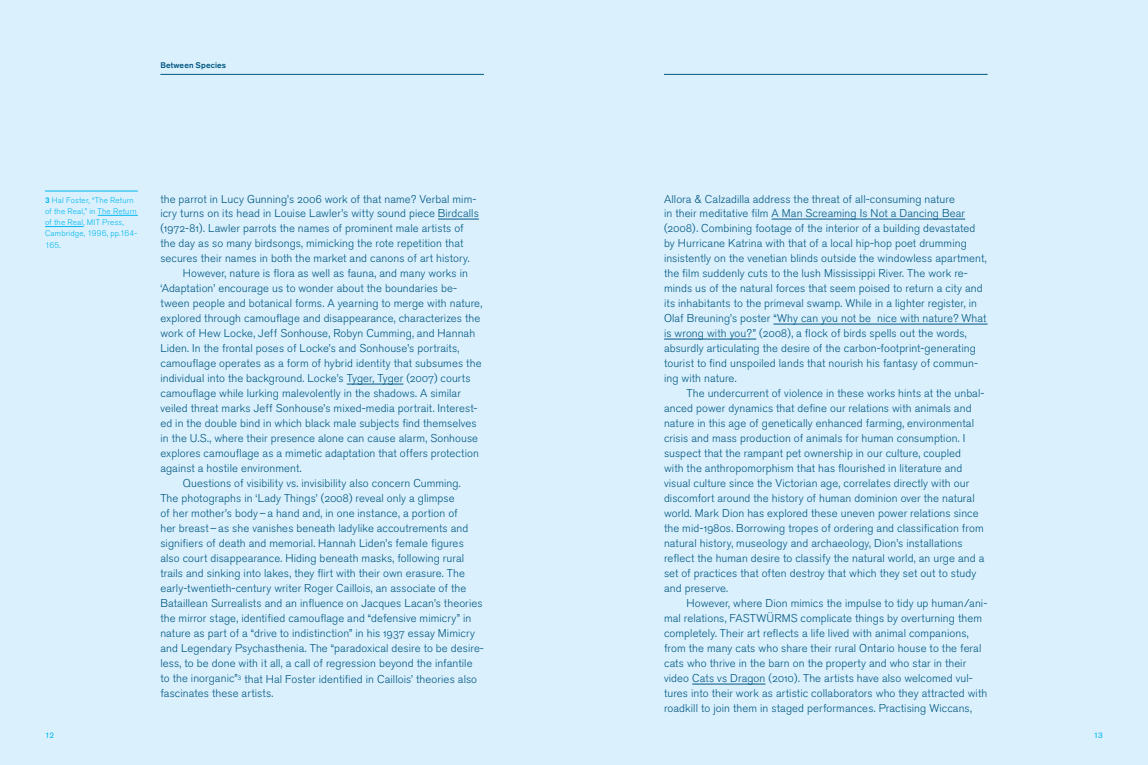
<style>
.page{position:relative;width:1148px;height:765px;background:#fff}
.page>*{position:absolute;margin:0;border:0;box-sizing:border-box;transform-origin:0 0}
.t1{font:11.25px/15px "Akzidenz Grotesk BE Light Os F";letter-spacing:.01em;color:#005581}
.t2{font:300 8.12px/11.2px "Akzidenz Grotesk BE";letter-spacing:.02em;color:#00b6f1}
.t3{font:500 8.12px "Akzidenz Grotesk BE";letter-spacing:.015em;color:#005581}
.t4{font:8.12px "Akzidenz Grotesk BE";color:#00b6f1}
.s1{font-weight:500}
.s2{font-family:"Akzidenz Grotesk BE Light Os F";font-weight:400}
</style>
<div class="page">
<div style="left:0;top:0;width:574px;height:765px;background:#daf1fd"></div>
<div style="left:574px;top:0;width:574px;height:765px;background:#daf1fd"></div>
<hr style="left:438px;top:219px;width:41px;height:1px;background:#005581">
<hr style="left:347px;top:384px;width:56px;height:1px;background:#005581">
<hr style="left:771px;top:219px;width:194px;height:1px;background:#005581">
<hr style="left:773px;top:324px;width:214px;height:1px;background:#005581">
<hr style="left:664px;top:339px;width:92px;height:1px;background:#005581">
<hr style="left:692px;top:684px;width:73px;height:1px;background:#005581">
<hr style="left:98px;top:215px;width:40px;height:1px;background:#00b6f1">
<hr style="left:45px;top:226px;width:38px;height:1px;background:#00b6f1">
<hr style="left:45px;top:191px;width:93px;height:1px;background:#00b6f1">
<hr style="left:160px;top:74px;width:324px;height:1px;background:#005581">
<hr style="left:664px;top:74px;width:323px;height:1px;background:#005581">
<p class="t3" style="left:160px;top:60px;width:67px">Between Species</p>
<p class="t2" style="left:45px;top:194px;width:94px"><span class="s1">3</span> Hal Foster, “The Return of the Real,” in <span class="s2">The Return of the Real</span>, MIT Press,<br>Cambridge, 1996, pp.164-<br>165.</p>
<p class="t1" style="left:160px;top:191px;width:317px">the parrot in Lucy Gunning’s 2006 work of that name? Verbal mim-</p>
<p class="t1" style="left:160px;top:206px;width:320px">icry turns on its head in Louise Lawler’s witty sound piece Birdcalls</p>
<p class="t1" style="left:160px;top:221px;width:305px">(1972-81). Lawler parrots the names of prominent male artists of</p>
<p class="t1" style="left:160px;top:236px;width:304px">the day as so many birdsongs, mimicking the rote repetition that</p>
<p class="t1" style="left:160px;top:251px;width:311px">secures their names in both the market and canons of art history.</p>
<p class="t1" style="left:183px;top:266px;width:286px">However, nature is flora as well as fauna, and many works in</p>
<p class="t1" style="left:160px;top:281px;width:298px">‘Adaptation’ encourage us to wonder about the boundaries be-</p>
<p class="t1" style="left:160px;top:296px;width:323px">tween people and botanical forms. A yearning to merge with nature,</p>
<p class="t1" style="left:160px;top:311px;width:321px">explored through camouflage and disappearance, characterizes the</p>
<p class="t1" style="left:160px;top:326px;width:316px">work of Hew Locke, Jeff Sonhouse, Robyn Cumming, and Hannah</p>
<p class="t1" style="left:160px;top:341px;width:301px">Liden. In the frontal poses of Locke’s and Sonhouse’s portraits,</p>
<p class="t1" style="left:160px;top:356px;width:323px">camouflage operates as a form of hybrid identity that subsumes the</p>
<p class="t1" style="left:160px;top:371px;width:312px">individual into the background. Locke’s Tyger, Tyger (2007) courts</p>
<p class="t1" style="left:160px;top:386px;width:302px">camouflage while lurking malevolently in the shadows. A similar</p>
<p class="t1" style="left:160px;top:401px;width:319px">veiled threat marks Jeff Sonhouse’s mixed-media portrait. Interest-</p>
<p class="t1" style="left:160px;top:416px;width:318px">ed in the double bind in which black male subjects find themselves</p>
<p class="t1" style="left:160px;top:431px;width:319px">in the U.S., where their presence alone can cause alarm, Sonhouse</p>
<p class="t1" style="left:160px;top:446px;width:320px">explores camouflage as a mimetic adaptation that offers protection</p>
<p class="t1" style="left:160px;top:461px;width:143px">against a hostile environment.</p>
<p class="t1" style="left:183px;top:476px;width:279px">Questions of visibility vs. invisibility also concern Cumming.</p>
<p class="t1" style="left:160px;top:491px;width:296px">The photographs in ‘Lady Things’ (2008) reveal only a glimpse</p>
<p class="t1" style="left:160px;top:506px;width:299px">of her mother’s body–a hand and, in one instance, a portion of</p>
<p class="t1" style="left:160px;top:521px;width:309px">her breast–as she vanishes beneath ladylike accoutrements and</p>
<p class="t1" style="left:160px;top:536px;width:305px">signifiers of death and memorial. Hannah Liden’s female figures</p>
<p class="t1" style="left:160px;top:551px;width:305px">also court disappearance. Hiding beneath masks, following rural</p>
<p class="t1" style="left:160px;top:566px;width:306px">trails and sinking into lakes, they flirt with their own erasure. The</p>
<p class="t1" style="left:160px;top:581px;width:307px">early-twentieth-century writer Roger Caillois, an associate of the</p>
<p class="t1" style="left:160px;top:596px;width:324px">Bataillean Surrealists and an influence on Jacques Lacan’s theories</p>
<p class="t1" style="left:160px;top:611px;width:312px">the mirror stage, identified camouflage and “defensive mimicry” in</p>
<p class="t1" style="left:160px;top:626px;width:316px">nature as part of a “drive to indistinction” in his 1937 essay Mimicry</p>
<p class="t1" style="left:160px;top:641px;width:325px">and Legendary Psychasthenia. The “paradoxical desire to be desire-</p>
<p class="t1" style="left:160px;top:656px;width:314px">less, to be done with it all, a call of regression beyond the infantile</p>
<p class="t1" style="left:160px;top:671px;width:318px">to the inorganic”<sup>3</sup> that Hal Foster identified in Caillois’ theories also</p>
<p class="t1" style="left:160px;top:686px;width:114px">fascinates these artists.</p>
<p class="t1" style="left:664px;top:191px;width:324px">Allora &amp; Calzadilla address the threat of all-consuming nature<br>in their meditative film A Man Screaming Is Not a Dancing Bear (2008). Combining footage of the interior of a building devastated by Hurricane Katrina with that of a local hip-hop poet drumming insistently on the venetian blinds outside the windowless apartment, the film suddenly cuts to the lush Mississippi River. The work re&shy;minds us of the natural forces that seem poised to return a city and its inhabitants to the primeval swamp. While in a lighter register, in Olaf Breuning’s poster “Why can you not be nice with nature? What is wrong with you?” (2008), a flock of birds spells out the words, absurdly articulating the desire of the carbon-footprint-generating tourist to find unspoiled lands that nourish his fantasy of commun&shy;ing with nature.</p>
<p class="t1" style="left:664px;top:386px;width:322px;text-indent:22px">The undercurrent of violence in these works hints at the unbal&shy;anced power dynamics that define our relations with animals and nature in this age of genetically enhanced farming, environmental crisis and mass production of animals for human consumption. I suspect that the rampant pet ownership in our culture, coupled<br>with the anthropomorphism that has flourished in literature and visual culture since the Victorian age, correlates directly with our discomfort around the history of human dominion over the natural world. Mark Dion has explored these uneven power relations since the mid-1980s. Borrowing tropes of ordering and classification from natural history, museology and archaeology, Dion’s installations reflect the human desire to classify the natural world, an urge and a set of practices that often destroy that which they set out to study and preserve.</p>
<p class="t1" style="left:664px;top:596px;width:325px;text-indent:22px">However, where Dion mimics the impulse to tidy up human/ani&shy;mal relations, FASTWÜRMS complicate things by overturning them completely. Their art reflects a life lived with animal companions, from the many cats who share their rural Ontario house to the feral cats who thrive in the barn on the property and who star in their video Cats vs Dragon (2010). The artists have also welcomed vul&shy;tures into their work as artistic collaborators who they attracted with roadkill to join them in staged performances. Practising Wiccans,</p>
<p class="t4" style="left:45px;top:731px;width:11px">12</p>
<p class="t4" style="left:1093px;top:731px;width:11px">13</p>
</div>
